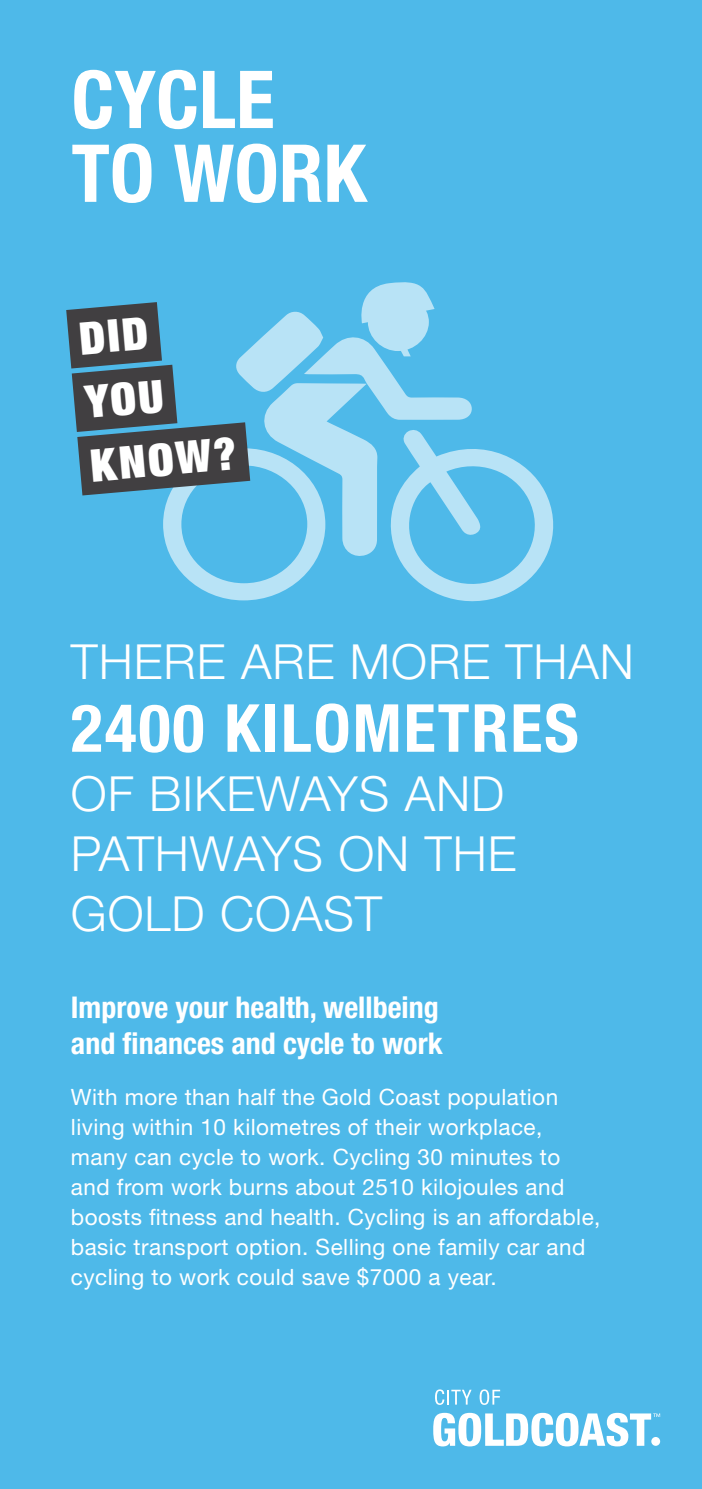
<style>
.page{position:relative;width:702px;height:1489px;background:#fff}
.page>*{position:absolute;margin:0;border:0;box-sizing:border-box;transform-origin:0 0}
.t1{font:700 condensed 80px/73.8px "Helvetica Neue LT Std";color:#fff}
.t2{font:700 condensed 66.25px "Helvetica Neue LT Std";letter-spacing:.03em;color:#fff}
.t3{font:300 48.5px/59.5px "Helvetica Neue LT Std";letter-spacing:.02em;color:#fff}
.t4{font:900 condensed 45.25px/63.8px "Helvetica Neue LT Std";color:#fff}
.t5{font:700 condensed 30px/36px "Helvetica Neue LT Std";color:#fff}
.t6{font:22.5px/30px "Helvetica Neue LT Std";letter-spacing:.02em;color:#fff}
</style>
<div class="page">
<div style="left:0;top:0;width:702px;height:1488px;background:#4eb9e9"></div>
<svg style="left:66px;top:282px;width:488px;height:320px"></svg>
<svg style="left:66px;top:388px;width:245px;height:142px"></svg>
<svg style="left:435px;top:1389px;width:36px;height:15px"></svg>
<svg style="left:479px;top:1389px;width:21px;height:15px"></svg>
<svg style="left:433px;top:1412px;width:227px;height:34px"></svg>
<h1 class="t1" style="left:71px;top:62px;width:296px">CYCLE<br>TO WORK</h1>
<h3 class="t4" style="left:76px;top:306px;width:148px;rotate:-5deg">DID<br>YOU<br>KNOW?</h3>
<h3 class="t3" style="left:71px;top:630px;width:564px">THERE ARE MORE THAN</h3>
<h2 class="t2" style="left:71px;top:688px;width:509px">2400 KILOMETRES</h2>
<h3 class="t3" style="left:71px;top:763px;width:447px">OF BIKEWAYS AND<br>PATHWAYS ON THE<br>GOLD COAST</h3>
<h3 class="t5" style="left:71px;top:988px;width:373px">Improve your health, wellbeing and finances and cycle to work</h3>
<p class="t6" style="left:71px;top:1081px;width:531px">With more than half the Gold Coast population living within 10 kilometres of their workplace, many can cycle to work. Cycling 30 minutes to and from work burns about 2510 kilojoules and boosts fitness and health. Cycling is an affordable, basic transport option. Selling one family car and cycling to work could save $7000 a year.</p>
</div>
